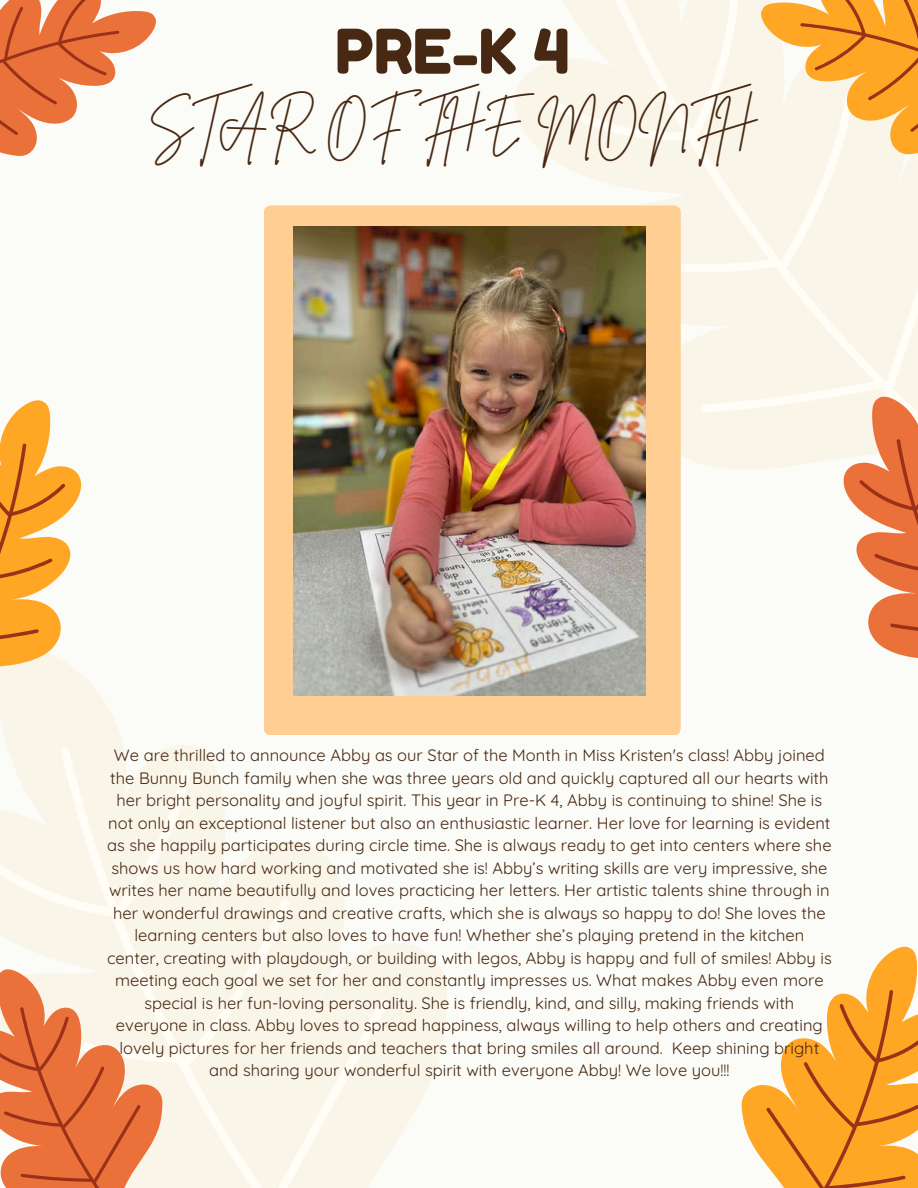
<style>
.page{position:relative;width:918px;height:1188px;background:#fbfbf7}
.page>*{position:absolute;margin:0;border:0;box-sizing:border-box;transform-origin:0 0}
.t1{font:61.5px "Fredoka One";color:#472813}
.t2{font:46.5px "Brittany Signature";color:#472813}
.t3{font:16.5px/22.5px "Quicksand";color:#472813;text-align:center}
</style>
<div class="page">
<svg style="left:515px;top:0;width:403px;height:470px;fill:#f9f5e9"></svg>
<svg style="left:0;top:739px;width:447px;height:449px;fill:#f9f5e9"></svg>
<svg style="left:0;top:937px;width:202px;height:251px;fill:#f9f5e9"></svg>
<svg style="left:0;top:986px;width:200px;height:202px"></svg>
<div style="left:264px;top:205px;width:417px;height:530px;background:#fece93"></div>
<svg style="left:875px;top:946px;width:42px;height:22px"></svg>
<svg style="left:741px;top:968px;width:177px;height:220px;fill:#ffa624"></svg>
<svg style="left:0;top:0;width:156px;height:156px"></svg>
<svg style="left:733px;top:0;width:185px;height:189px"></svg>
<svg style="left:756px;top:363px;width:162px;height:107px;fill:#f9f5e9"></svg>
<svg style="left:805px;top:416px;width:113px;height:242px"></svg>
<svg style="left:8px;top:400px;width:43px;height:22px"></svg>
<svg style="left:0;top:422px;width:121px;height:317px"></svg>
<img style="left:293px;top:226px;width:352px;height:469px">
<p class="t1" style="left:335px;top:14px;width:236px">PRE-K 4</p>
<p class="t2" style="left:149px;top:94px;width:609px">STAR OF THE MONTH</p>
<p class="t3" style="left:107px;top:744px;width:726px">We are thrilled to announce Abby as our Star of the Month in Miss Kristen's class! Abby joined the Bunny Bunch family when she was three years old and quickly captured all our hearts with her bright personality and joyful spirit. This year in Pre-K 4, Abby is continuing to shine! She is not only an exceptional listener but also an enthusiastic learner. Her love for learning is evident as she happily participates during circle time. She is always ready to get into centers where she shows us how hard working and motivated she is! Abby’s writing skills are very impressive, she writes her name beautifully and loves practicing her letters. Her artistic talents shine through in her wonderful drawings and creative crafts, which she is always so happy to do! She loves the learning centers but also loves to have fun! Whether she’s playing pretend in the kitchen center, creating with playdough, or building with legos, Abby is happy and full of smiles! Abby is meeting each goal we set for her and constantly impresses us. What makes Abby even more special is her fun-loving personality. She is friendly, kind, and silly, making friends with everyone in class. Abby loves to spread happiness, always willing to help others and creating lovely pictures for her friends and teachers that bring smiles all around. Keep shining bright and sharing your wonderful spirit with everyone Abby! We love you!!!</p>
</div>
